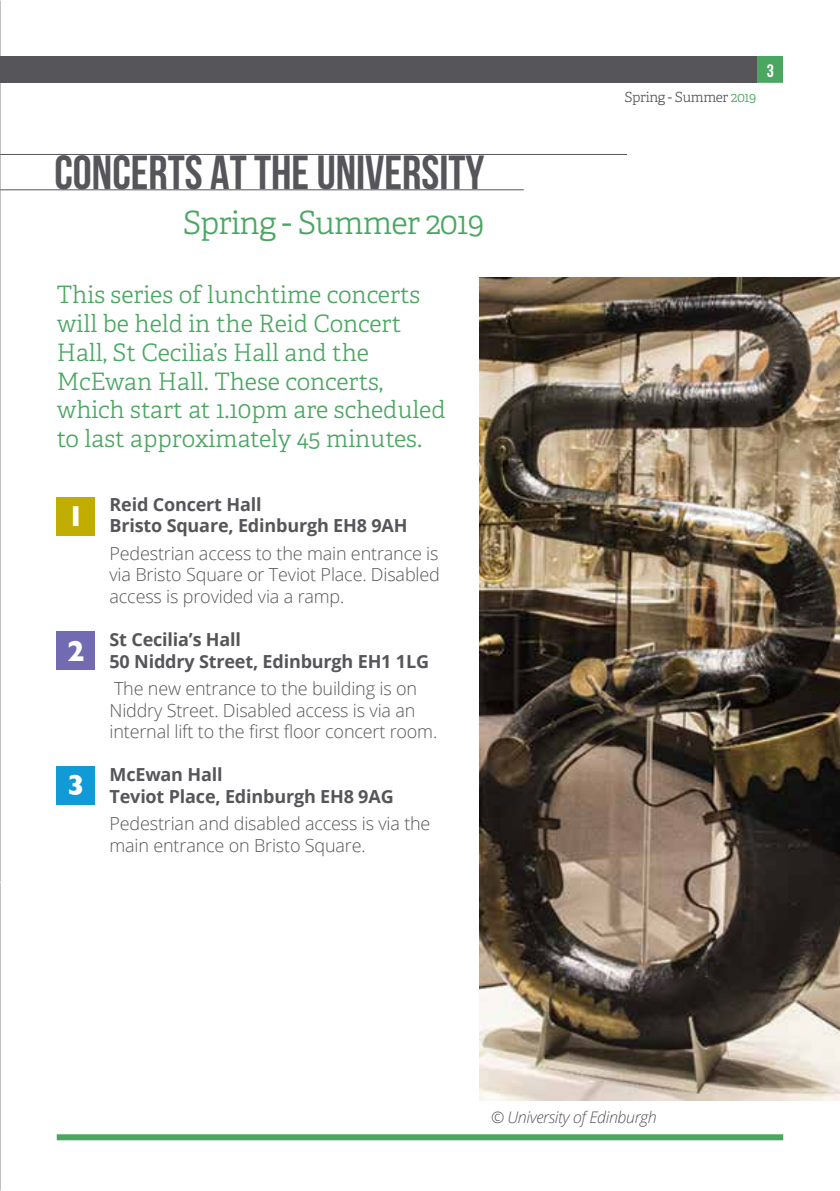
<style>
.page{position:relative;width:840px;height:1191px;background:#fff}
.page>*{position:absolute;margin:0;border:0;box-sizing:border-box;transform-origin:0 0}
.t1{font:700 47.8px "Bebas Neue";color:#56565a}
.t2{font:300 32px "Adelle";letter-spacing:-.025em;color:#4ba662}
.t3{font:700 29.4px "Gill Sans";color:#fff}
.t4{font:300 24px/28.8px "Adelle";color:#4ba662}
.t5{font:300 18px/21.6px "Open Sans";letter-spacing:-.01em;color:#56565a}
.t6{font:700 18px/21.6px "Open Sans";letter-spacing:-.01em;color:#56565a}
.t7{font:700 18px "Bebas Neue";color:#fff}
.t8{font:italic 300 16px "Open Sans";letter-spacing:-.025em;color:#56565a}
.t9{font:300 14px "Adelle";letter-spacing:-.025em;color:#56565a}
.s1{color:#4ba662}
</style>
<div class="page">
<div style="left:757px;top:57px;width:25px;height:27px;background:#4ba662"></div>
<hr style="left:0;top:83px;width:782px;height:2px;background:#fff">
<div style="left:57px;top:1134px;width:725px;height:6px;background:#4ba662"></div>
<hr style="left:0;top:154px;width:626px;height:1px;background:#56565a">
<hr style="left:0;top:189px;width:523px;height:1px;background:#56565a">
<div style="left:57px;top:631px;width:38px;height:39px;background:#726bb1"></div>
<div style="left:57px;top:766px;width:38px;height:38px;background:#109ad6"></div>
<div style="left:57px;top:497px;width:38px;height:38px;background:#c0ad00"></div>
<div style="left:0;top:57px;width:756px;height:26px;background:#56565a"></div>
<img style="left:479px;top:278px;width:360px;height:822px">
<h1 class="t1" style="left:54px;top:146px;width:431px">CONCERTS AT THE UNIVERSITY</h1>
<h2 class="t2" style="left:183px;top:203px;width:303px">Spring - Summer 2019</h2>
<h3 class="t4" style="left:57px;top:281px;width:390px">This series of lunchtime concerts will be held in the Reid Concert<br>Hall, St Cecilia’s Hall and the<br>McEwan Hall. These concerts, which start at 1.10pm are scheduled to last approximately 45 minutes.</h3>
<h3 class="t3" style="left:67px;top:499px;width:19px">1</h3>
<h3 class="t3" style="left:67px;top:633px;width:19px">2</h3>
<h3 class="t3" style="left:67px;top:768px;width:19px">3</h3>
<p class="t6" style="left:109px;top:493px;width:299px">Reid Concert Hall<br>Bristo Square, Edinburgh EH8 9AH</p>
<p class="t5" style="left:109px;top:542px;width:331px;text-align:justify">Pedestrian access to the main entrance is via Bristo Square or Teviot Place. Disabled access is provided via a ramp.</p>
<p class="t6" style="left:109px;top:628px;width:321px">St Cecilia’s Hall<br>50 Niddry Street, Edinburgh EH1 1LG</p>
<p class="t5" style="left:109px;top:677px;width:329px">The new entrance to the building is on<br>Niddry Street. Disabled access is via an internal lift to the first floor concert room.</p>
<p class="t6" style="left:109px;top:763px;width:285px">McEwan Hall<br>Teviot Place, Edinburgh EH8 9AG</p>
<p class="t5" style="left:109px;top:812px;width:322px">Pedestrian and disabled access is via the main entrance on Bristo Square.</p>
<p class="t9" style="left:624px;top:88px;width:133px">Spring - Summer <span class="s1">2019</span></p>
<p class="t7" style="left:766px;top:61px;width:9px">3</p>
<p class="t8" style="left:490px;top:1106px;width:167px">© University of Edinburgh</p>
</div>
